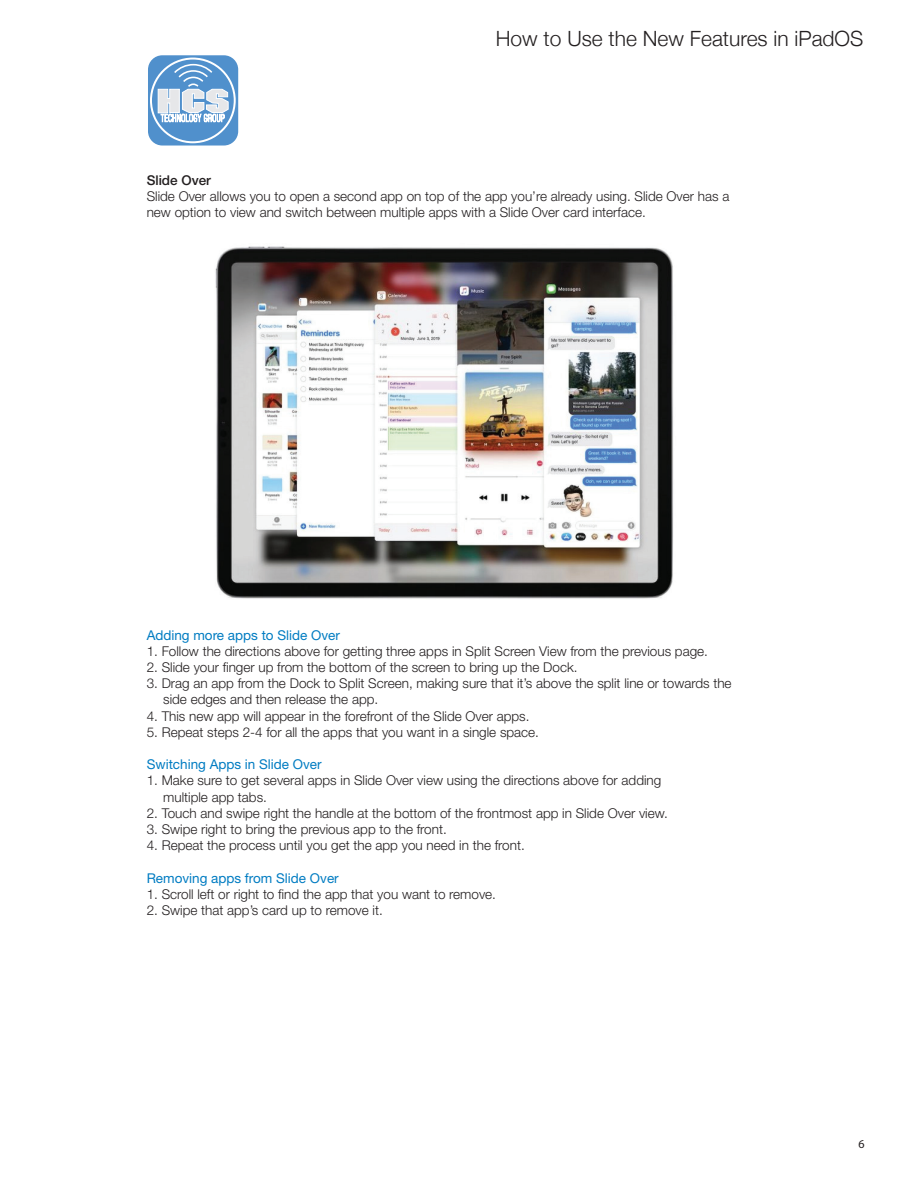
<style>
.page{position:relative;width:918px;height:1188px;background:#fff}
.page>*{position:absolute;margin:0;border:0;box-sizing:border-box;transform-origin:0 0}
.t1{font:300 21px "Helvetica Neue";color:#231f20}
.t2{font:300 13.5px/16.2px "Helvetica Neue LT Std";color:#231f20}
.t3{font:13.5px "Helvetica Neue LT Std";color:#007cc2}
.t4{font:500 13.5px "Helvetica Neue LT Std";color:#231f20}
.t5{font:12px "Myriad Pro";color:#231f20}
</style>
<div class="page">
<svg style="left:147px;top:54px;width:93px;height:93px"></svg>
<div style="left:148px;top:55px;width:90px;height:91px;background:#5090cc;border-radius:14px"></div>
<svg style="left:158px;top:63px;width:71px;height:61px"></svg>
<div style="left:150px;top:58px;width:86px;height:85px;border:2px solid #fff;border-radius:50%"></div>
<img style="left:215px;top:246px;width:459px;height:353px">
<h1 class="t1" style="left:496px;top:21px;width:369px">How to Use the New Features in iPadOS</h1>
<p class="t4" style="left:147px;top:172px;width:66px">Slide Over</p>
<p class="t2" style="left:147px;top:188px;width:584px">Slide Over allows you to open a second app on top of the app you’re already using. Slide Over has a new option to view and switch between multiple apps with a Slide Over card interface.</p>
<p class="t3" style="left:147px;top:627px;width:195px">Adding more apps to Slide Over</p>
<p class="t2" style="left:147px;top:643px;width:563px">1. Follow the directions above for getting three apps in Split Screen View from the previous page.</p>
<p class="t2" style="left:147px;top:659px;width:432px">2. Slide your finger up from the bottom of the screen to bring up the Dock.</p>
<p class="t2" style="left:163px;top:675px;width:570px;text-indent:-16px">3. Drag an app from the Dock to Split Screen, making sure that it’s above the split line or towards the side edges and then release the app.</p>
<p class="t2" style="left:147px;top:707px;width:384px">4. This new app will appear in the forefront of the Slide Over apps.</p>
<p class="t2" style="left:147px;top:724px;width:394px">5. Repeat steps 2-4 for all the apps that you want in a single space.</p>
<p class="t3" style="left:147px;top:756px;width:177px">Switching Apps in Slide Over</p>
<p class="t2" style="left:163px;top:772px;width:500px;text-indent:-16px">1. Make sure to get several apps in Slide Over view using the directions above for adding multiple app tabs.</p>
<p class="t2" style="left:147px;top:805px;width:523px">2. Touch and swipe right the handle at the bottom of the frontmost app in Slide Over view.</p>
<p class="t2" style="left:147px;top:821px;width:302px">3. Swipe right to bring the previous app to the front.</p>
<p class="t2" style="left:147px;top:837px;width:380px">4. Repeat the process until you get the app you need in the front.</p>
<p class="t3" style="left:147px;top:870px;width:194px">Removing apps from Slide Over</p>
<p class="t2" style="left:147px;top:886px;width:351px">1. Scroll left or right to find the app that you want to remove.</p>
<p class="t2" style="left:147px;top:902px;width:238px">2. Swipe that app’s card up to remove it.</p>
<p class="t5" style="left:858px;top:1137px;width:8px">6</p>
</div>
